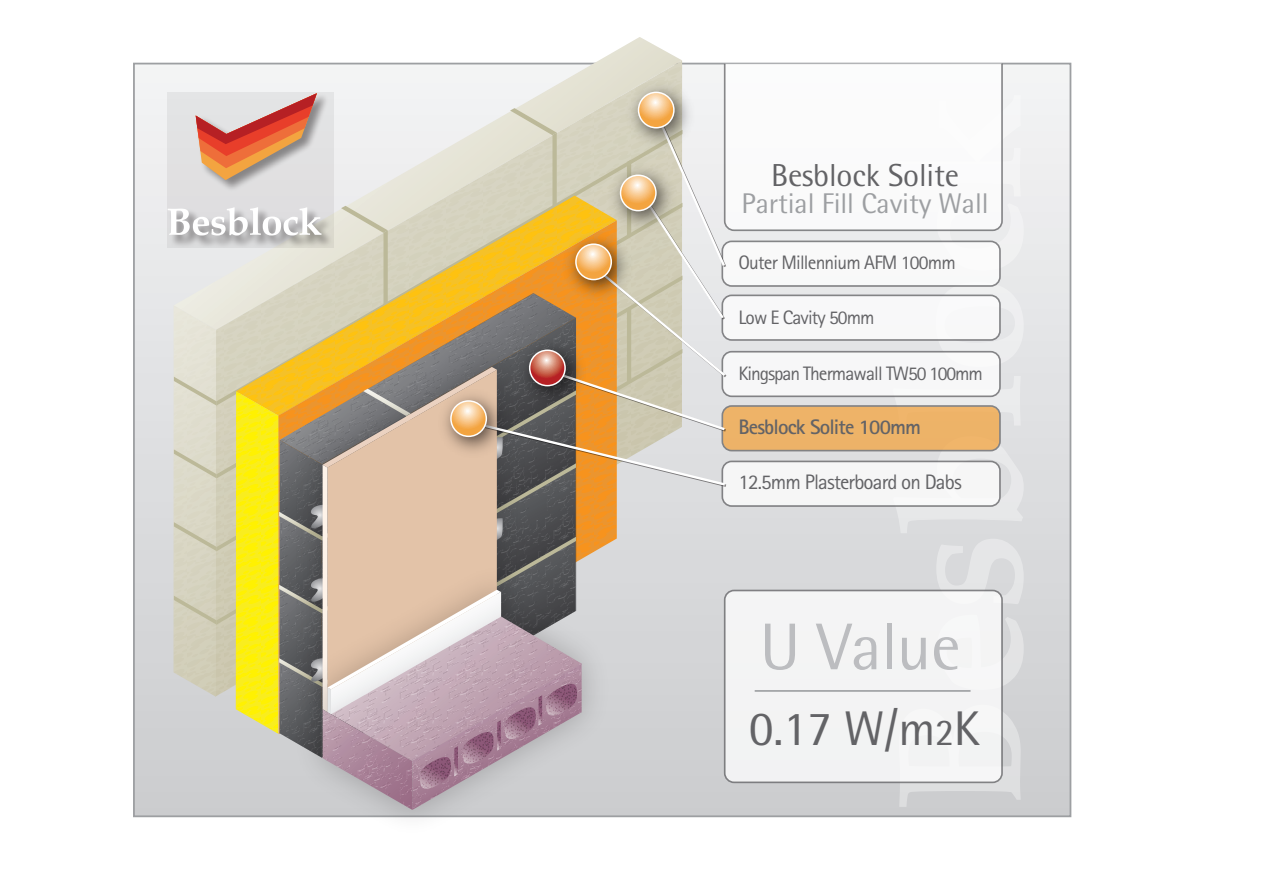
<style>
.page{position:relative;width:1263px;height:893px;background:#fff}
.page>*{position:absolute;margin:0;border:0;box-sizing:border-box;transform-origin:0 0}
.t1{font:66.15px "Rotis Semi Sans";letter-spacing:-.005em;color:#bcbdc0}
.t2{font:48.75px "Rotis Semi Sans";color:#636366}
.t3{font:31.8px "Rotis Semi Sans";letter-spacing:-.005em;color:#636366}
.t4{font:28.5px "Rotis Semi Sans";letter-spacing:-.005em;color:#9d9fa2}
.t5{font:21px "Rotis Sans Serif";letter-spacing:-.04em;color:#636366}
.t6{font:700 21px "Rotis Sans Serif";letter-spacing:-.04em;color:#636366}
.t7{font:19.5px "Rotis Sans Serif";letter-spacing:-.045em;color:#636366}
.s1{font-size:37.8px}
</style>
<div class="page">
<div style="left:134px;top:64px;width:936px;height:752px;background:linear-gradient(to bottom,#f3f3f4,#cbccce)"></div>
<svg style="left:899px;top:705px;width:122px;height:102px;background:#d4d5d7"></svg>
<svg style="left:1003px;top:615px;width:21px;height:75px;background:#dcdcde"></svg>
<svg style="left:936px;top:539px;width:88px;height:65px;background:#dedfe1"></svg>
<svg style="left:893px;top:436px;width:131px;height:97px;background:#dfe0e2"></svg>
<svg style="left:892px;top:376px;width:129px;height:50px;background:#e7e8e9"></svg>
<svg style="left:936px;top:282px;width:88px;height:85px;background:#e8e9eb"></svg>
<div style="left:937px;top:203px;width:87px;height:68px;background:#ececee"></div>
<div style="left:1003px;top:95px;width:18px;height:102px;background:#f3f3f4"></div>
<svg style="left:174px;top:37px;width:505px;height:56px"></svg>
<svg style="left:215px;top:59px;width:467px;height:34px;fill:#f3f4f4"></svg>
<img style="left:283px;top:810px;width:339px;height:8px">
<div style="left:722px;top:406px;width:278px;height:45px;background:#edb368;border-radius:9px"></div>
<div style="left:721px;top:405px;width:280px;height:46px;border:2px solid #636366;border-radius:9px"></div>
<div style="left:722px;top:352px;width:278px;height:44px;background:#f7f7f8;border-radius:9px"></div>
<div style="left:721px;top:351px;width:280px;height:46px;border:2px solid #636366;border-radius:9px"></div>
<div style="left:722px;top:295px;width:278px;height:45px;background:#f8f8f9;border-radius:9px"></div>
<div style="left:721px;top:295px;width:280px;height:46px;border:2px solid #636366;border-radius:9px"></div>
<div style="left:722px;top:241px;width:278px;height:45px;background:#fff;border-radius:9px"></div>
<div style="left:721px;top:241px;width:280px;height:46px;border:2px solid #636366;border-radius:9px"></div>
<div style="left:725px;top:590px;width:277px;height:192px;background:#f3f4f4;border-radius:9px"></div>
<div style="left:724px;top:590px;width:279px;height:193px;border:2px solid #636366;border-radius:9px"></div>
<svg style="left:724px;top:64px;width:279px;height:167px"></svg>
<hr style="left:755px;top:690px;width:215px;height:2px;background:#9d9fa2">
<div style="left:722px;top:461px;width:278px;height:45px;background:#f6f6f6;border-radius:9px"></div>
<div style="left:721px;top:461px;width:280px;height:46px;border:2px solid #636366;border-radius:9px"></div>
<img style="left:619px;top:72px;width:83px;height:21px">
<div style="left:638px;top:92px;width:37px;height:36px;border:2px solid #fff;border-radius:50%"></div>
<svg style="left:168px;top:93px;width:558px;height:717px;background:#ccbda4"></svg>
<img style="left:431px;top:381px;width:84px;height:84px">
<svg style="left:451px;top:401px;width:35px;height:35px"></svg>
<div style="left:450px;top:400px;width:37px;height:37px;border:2px solid #fff;border-radius:50%"></div>
<h3 class="t3" style="left:771px;top:157px;width:190px">Besblock Solite</h3>
<h3 class="t4" style="left:741px;top:187px;width:249px">Partial Fill Cavity Wall</h3>
<p class="t7" style="left:738px;top:251px;width:219px">Outer Millennium AFM 100mm</p>
<p class="t7" style="left:738px;top:305px;width:138px">Low E Cavity 50mm</p>
<p class="t7" style="left:738px;top:362px;width:246px">Kingspan Thermawall TW50 100mm</p>
<p class="t6" style="left:738px;top:414px;width:184px">Besblock Solite 100mm</p>
<p class="t5" style="left:738px;top:470px;width:225px">12.5mm Plasterboard on Dabs</p>
<h1 class="t1" style="left:760px;top:608px;width:202px">U Value</h1>
<h2 class="t2" style="left:749px;top:699px;width:232px">0.17 W/m<span class="s1">2</span>K</h2>
</div>
